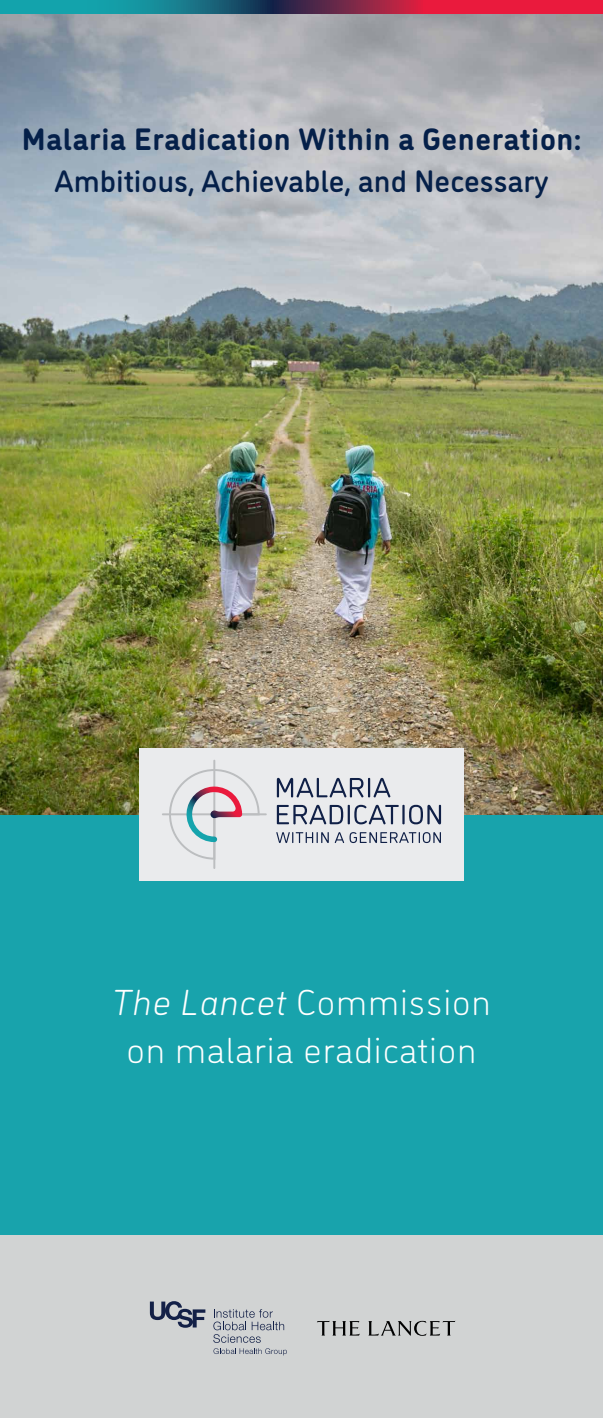
<style>
.page{position:relative;width:603px;height:1418px;background:#fff}
.page>*{position:absolute;margin:0;border:0;box-sizing:border-box;transform-origin:0 0}
.t1{font:300 36.1px/47.5px "DI Nosaur";letter-spacing:.025em;color:#fff;text-align:center}
.t2{font:700 30.95px "DI Nosaur";letter-spacing:.02em;color:#052049}
.t3{font:500 30.95px "DI Nosaur";color:#052049}
.s1{font-style:italic}
</style>
<div class="page">
<div style="left:0;top:814px;width:602px;height:421px;background:#18a3ac"></div>
<img style="left:0;top:14px;width:602px;height:800px">
<div style="left:0;top:1235px;width:602px;height:182px;background:#d1d3d3"></div>
<div style="left:139px;top:748px;width:324px;height:132px;background:#eaebed"></div>
<hr style="left:162px;top:813px;width:104px;height:2px;background:#bcbec0">
<hr style="left:213px;top:759px;width:2px;height:110px;background:#bcbec0">
<svg style="left:169px;top:769px;width:90px;height:90px"></svg>
<svg style="left:276px;top:832px;width:165px;height:11px"></svg>
<svg style="left:277px;top:804px;width:164px;height:20px"></svg>
<svg style="left:277px;top:777px;width:113px;height:20px"></svg>
<svg style="left:0;top:0;width:602px;height:14px;background:#6d4c66"></svg>
<svg style="left:317px;top:1320px;width:42px;height:15px"></svg>
<svg style="left:368px;top:1320px;width:87px;height:15px"></svg>
<svg style="left:213px;top:1309px;width:71px;height:33px"></svg>
<svg style="left:150px;top:1301px;width:55px;height:26px"></svg>
<svg style="left:213px;top:1348px;width:74px;height:7px"></svg>
<p class="t2" style="left:22px;top:116px;width:560px">Malaria Eradication Within a Generation:</p>
<p class="t3" style="left:54px;top:158px;width:495px">Ambitious, Achievable, and Necessary</p>
<p class="t1" style="left:112px;top:976px;width:380px"><span class="s1">The Lancet</span> Commission on malaria eradication</p>
</div>
